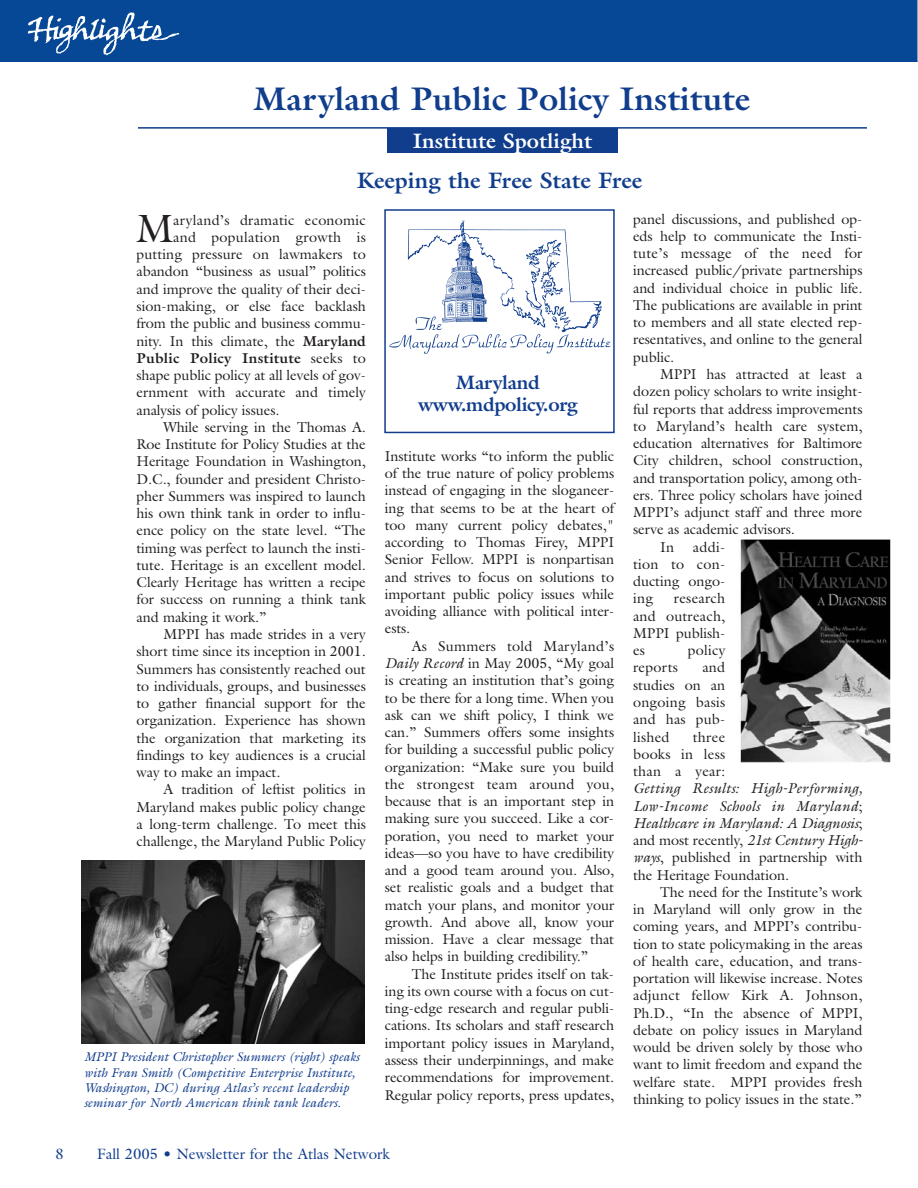
<style>
.page{position:relative;width:918px;height:1188px;background:#fff}
.page>*{position:absolute;margin:0;border:0;box-sizing:border-box;transform-origin:0 0}
.t1{font:39.75px "Galliard";color:#231f20}
.t2{font:700 33px "Galliard";color:#103d8c}
.t3{font:700 22.5px "Galliard";color:#103d8c}
.t4{font:700 21px "Galliard";color:#fff}
.t5{font:700 19.5px/22.5px "Galliard";letter-spacing:-.02em;color:#103d8c;text-align:center}
.t6{font:15px "Galliard";color:#103d8c}
.t7{font:14.4px/17.2px "Galliard";letter-spacing:-.005em;color:#231f20;text-align:justify}
.t8{font:italic 14.4px/17.2px "Galliard";letter-spacing:-.005em;color:#231f20;text-align:justify}
.t9{font:14.4px "Galliard";letter-spacing:.015em;color:#231f20}
.t10{font:700 14.4px "Galliard";letter-spacing:.015em;color:#231f20}
.t11{font:italic 12.75px/15.3px "Galliard";color:#103d8c}
.s1{font-weight:700}
.s2{font-weight:400}
.s3{font-style:italic}
.s4{font-style:normal}
</style>
<div class="page">
<div style="left:384px;top:209px;width:231px;height:224px;border:2px solid #103d8c"></div>
<div style="left:0;top:0;width:918px;height:61px;background:#074896"></div>
<svg style="left:28px;top:12px;width:151px;height:43px"></svg>
<hr style="left:138px;top:127px;width:729px;height:2px;background:#103d8c">
<div style="left:387px;top:128px;width:231px;height:25px;background:#103d8c"></div>
<img style="left:740px;top:540px;width:150px;height:223px">
<img style="left:81px;top:861px;width:284px;height:183px">
<img style="left:384px;top:217px;width:231px;height:139px">
<h2 class="t2" style="left:254px;top:86px;width:498px">Maryland Public Policy Institute</h2>
<h3 class="t4" style="left:413px;top:132px;width:181px">Institute Spotlight</h3>
<h3 class="t3" style="left:357px;top:172px;width:287px">Keeping the Free State Free</h3>
<h1 class="t1" style="left:136px;top:213px;width:39px">M</h1>
<p class="t9" style="left:173px;top:214px;width:194px">aryland’s dramatic economic</p>
<p class="t9" style="left:173px;top:232px;width:194px">and population growth is</p>
<p class="t7" style="left:137px;top:247px;width:231px">putting pressure on lawmakers to</p>
<p class="t7" style="left:137px;top:264px;width:231px">abandon “business as usual” politics</p>
<p class="t7" style="left:137px;top:282px;width:231px">and improve the quality of their deci-</p>
<p class="t7" style="left:137px;top:299px;width:231px">sion-making, or else face backlash</p>
<p class="t7" style="left:137px;top:316px;width:231px">from the public and business commu-</p>
<p class="t7" style="left:137px;top:333px;width:231px">nity. In this climate, the <span class="s1">Maryland</span></p>
<p class="t10" style="left:137px;top:352px;width:231px">Public Policy Institute <span class="s2">seeks to</span></p>
<p class="t7" style="left:137px;top:368px;width:231px">shape public policy at all levels of gov-</p>
<p class="t7" style="left:137px;top:385px;width:231px">ernment with accurate and timely</p>
<p class="t7" style="left:137px;top:403px;width:144px">analysis of policy issues.</p>
<p class="t7" style="left:164px;top:420px;width:204px">While serving in the Thomas A.</p>
<p class="t7" style="left:137px;top:437px;width:231px">Roe Institute for Policy Studies at the</p>
<p class="t7" style="left:137px;top:454px;width:231px">Heritage Foundation in Washington,</p>
<p class="t7" style="left:137px;top:472px;width:231px">D.C., founder and president Christo-</p>
<p class="t7" style="left:137px;top:489px;width:231px">pher Summers was inspired to launch</p>
<p class="t7" style="left:137px;top:506px;width:231px">his own think tank in order to influ-</p>
<p class="t7" style="left:137px;top:523px;width:231px">ence policy on the state level. “The</p>
<p class="t7" style="left:137px;top:541px;width:231px">timing was perfect to launch the insti-</p>
<p class="t7" style="left:137px;top:558px;width:231px">tute. Heritage is an excellent model.</p>
<p class="t7" style="left:137px;top:575px;width:231px">Clearly Heritage has written a recipe</p>
<p class="t7" style="left:137px;top:592px;width:231px">for success on running a think tank</p>
<p class="t7" style="left:137px;top:610px;width:132px">and making it work.”</p>
<p class="t7" style="left:164px;top:627px;width:204px">MPPI has made strides in a very</p>
<p class="t7" style="left:137px;top:644px;width:231px">short time since its inception in 2001.</p>
<p class="t7" style="left:137px;top:661px;width:231px">Summers has consistently reached out</p>
<p class="t7" style="left:137px;top:679px;width:231px">to individuals, groups, and businesses</p>
<p class="t7" style="left:137px;top:696px;width:231px">to gather financial support for the</p>
<p class="t7" style="left:137px;top:713px;width:231px">organization. Experience has shown</p>
<p class="t7" style="left:137px;top:731px;width:231px">the organization that marketing its</p>
<p class="t7" style="left:137px;top:748px;width:231px">findings to key audiences is a crucial</p>
<p class="t7" style="left:137px;top:765px;width:145px">way to make an impact.</p>
<p class="t7" style="left:164px;top:782px;width:204px">A tradition of leftist politics in</p>
<p class="t7" style="left:137px;top:800px;width:231px">Maryland makes public policy change</p>
<p class="t7" style="left:137px;top:817px;width:231px">a long-term challenge. To meet this</p>
<p class="t7" style="left:137px;top:834px;width:231px">challenge, the Maryland Public Policy</p>
<p class="t11" style="left:84px;top:1051px;width:277px">MPPI President Christopher Summers (right) speaks with Fran Smith (Competitive Enterprise Institute, Washington, DC) during Atlas’s recent leadership seminar for North American think tank leaders.</p>
<h3 class="t5" style="left:418px;top:373px;width:161px">Maryland www.mdpolicy.org</h3>
<p class="t7" style="left:385px;top:449px;width:231px">Institute works “to inform the public of the true nature of policy problems instead of engaging in the sloganeer&shy;ing that seems to be at the heart of too many current policy debates," according to Thomas Firey, MPPI Senior Fellow. MPPI is nonpartisan and strives to focus on solutions to important public policy issues while avoiding alliance with political inter&shy;ests.</p>
<p class="t7" style="left:385px;top:639px;width:231px;text-indent:27px">As Summers told Maryland’s <span class="s3">Daily Record</span> in May 2005, “My goal is creating an institution that’s going to be there for a long time. When you ask can we shift policy, I think we can.” Summers offers some insights for building a successful public policy organization: “Make sure you build the strongest team around you, because that is an important step in making sure you succeed. Like a cor&shy;poration, you need to market your ideas—so you have to have credibility and a good team around you. Also, set realistic goals and a budget that match your plans, and monitor your growth. And above all, know your mission. Have a clear message that also helps in building credibility.”</p>
<p class="t7" style="left:385px;top:967px;width:231px;text-indent:27px">The Institute prides itself on tak&shy;ing its own course with a focus on cut&shy;ting-edge research and regular publi&shy;cations. Its scholars and staff research important policy issues in Maryland, assess their underpinnings, and make recommendations for improvement.<br>Regular policy reports, press updates,</p>
<p class="t6" style="left:56px;top:1148px;width:10px">8</p>
<p class="t6" style="left:97px;top:1148px;width:294px">Fall 2005 • Newsletter for the Atlas Network</p>
<p class="t7" style="left:633px;top:212px;width:231px">panel discussions, and published op&shy;eds help to communicate the Insti&shy;tute’s message of the need for increased public/private partnerships and individual choice in public life.<br>The publications are available in print to members and all state elected rep&shy;resentatives, and online to the general public.</p>
<p class="t7" style="left:660px;top:367px;width:204px">MPPI has attracted at least a</p>
<p class="t7" style="left:633px;top:384px;width:231px">dozen policy scholars to write insight-</p>
<p class="t7" style="left:633px;top:401px;width:231px">ful reports that address improvements</p>
<p class="t7" style="left:633px;top:419px;width:231px">to Maryland’s health care system,</p>
<p class="t7" style="left:633px;top:436px;width:231px">education alternatives for Baltimore</p>
<p class="t7" style="left:633px;top:453px;width:231px">City children, school construction,</p>
<p class="t7" style="left:633px;top:471px;width:231px">and transportation policy, among oth-</p>
<p class="t7" style="left:633px;top:488px;width:231px">ers. Three policy scholars have joined</p>
<p class="t7" style="left:633px;top:505px;width:231px">MPPI’s adjunct staff and three more</p>
<p class="t7" style="left:633px;top:522px;width:163px">serve as academic advisors.</p>
<p class="t7" style="left:660px;top:540px;width:16px">In</p>
<p class="t7" style="left:633px;top:540px;width:94px;text-indent:60px">addi&shy;tion to con&shy;ducting ongo&shy;ing</p>
<p class="t7" style="left:633px;top:591px;width:94px;text-indent:41px">research and outreach, MPPI publish&shy;es</p>
<p class="t7" style="left:688px;top:643px;width:39px">policy</p>
<p class="t7" style="left:633px;top:660px;width:94px;text-indent:69px">and studies on an ongoing basis and has pub&shy;lished</p>
<p class="t9" style="left:633px;top:662px;width:46px">reports</p>
<p class="t7" style="left:633px;top:729px;width:94px;text-indent:60px">three books in less than a year:</p>
<p class="t8" style="left:633px;top:781px;width:231px">Getting Results: High-Performing, Low-Income Schools in Maryland<span class="s4">; </span>Healthcare in Maryland: A Diagnosis<span class="s4">; and most recently,</span> 21st Century High&shy;ways<span class="s4">, published in partnership with the Heritage Foundation.</span></p>
<p class="t7" style="left:633px;top:885px;width:231px;text-indent:27px">The need for the Institute’s work in Maryland will only grow in the coming years, and MPPI’s contribu&shy;tion to state policymaking in the areas of health care, education, and trans&shy;portation will likewise increase. Notes adjunct fellow Kirk A. Johnson, Ph.D., “In the absence of MPPI, debate on policy issues in Maryland would be driven solely by those who want to limit freedom and expand the welfare state. MPPI provides fresh thinking to policy issues in the state.”</p>
</div>
